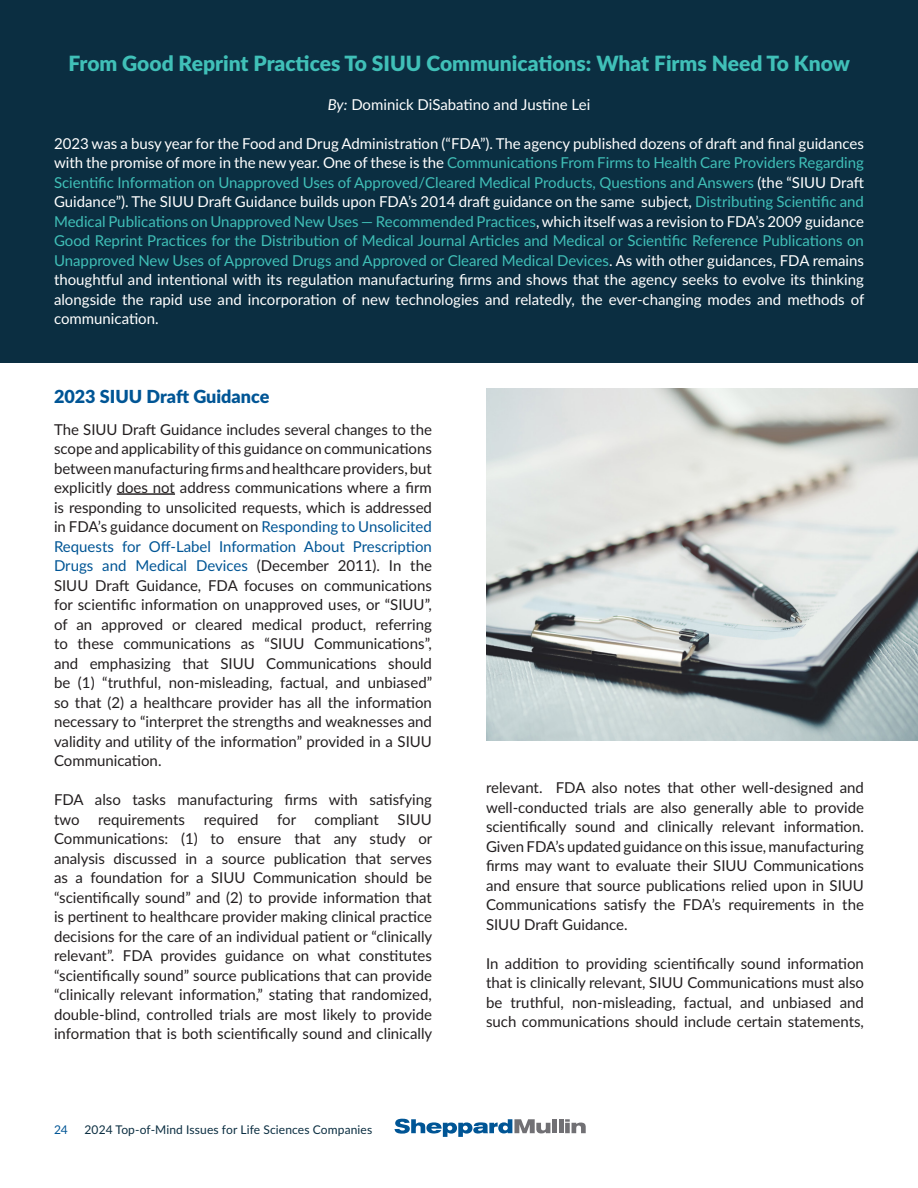
<style>
.page{position:relative;width:918px;height:1188px;background:#fff}
.page>*{position:absolute;margin:0;border:0;box-sizing:border-box;transform-origin:0 0}
.Life_Sciences_Header{font:900 21px "Lato";color:#40c0b8}
.t1{font:900 18px "Lato";color:#005595}
.t2{font:15px/19.5px "Lato";color:#231f20;text-align:justify}
.t3{font:15px/19.5px "Lato";color:#fff;text-align:justify}
.t4{font:12px "Lato";letter-spacing:.01em;color:#0b2e41}
.s1{font-style:italic}
.s2{color:#40c0b8}
.s3{color:#005595}
</style>
<div class="page">
<svg style="left:395px;top:1119px;width:155px;height:18px"></svg>
<div style="left:552px;top:1119px;width:5px;height:14px;background:#717074"></div>
<hr style="left:559px;top:1119px;width:4px;height:14px;background:#717074">
<svg style="left:565px;top:1119px;width:21px;height:14px"></svg>
<div style="left:0;top:0;width:918px;height:363px;background:#0b2e41"></div>
<hr style="left:117px;top:493px;width:58px;height:2px;background:#231f20">
<img style="left:486px;top:389px;width:432px;height:352px">
<p class="Life_Sciences_Header" style="left:68px;top:47px;width:783px">From Good Reprint Practices To SIUU Communications: What Firms Need To Know</p>
<p class="t3" style="left:328px;top:94px;width:264px"><span class="s1">By:</span> Dominick DiSabatino and Justine Lei</p>
<p class="t3" style="left:54px;top:133px;width:812px">2023 was a busy year for the Food and Drug Administration (“FDA”). The agency published dozens of draft and final guidances with the promise of more in the new year. One of these is the <span class="s2">Communications From Firms to Health Care Providers Regarding Scientific Information on Unapproved Uses of Approved/Cleared Medical Products, Questions and Answers</span> (the “SIUU Draft Guidance”). The SIUU Draft Guidance builds upon FDA’s 2014 draft guidance on the same subject, <span class="s2">Distributing Scientific and Medical Publications on Unapproved New Uses — Recommended Practices</span>, which itself was a revision to FDA’s 2009 guidance <span class="s2">Good Reprint Practices for the Distribution of Medical Journal Articles and Medical or Scientific Reference Publications on Unapproved New Uses of Approved Drugs and Approved or Cleared Medical Devices</span>. As with other guidances, FDA remains thoughtful and intentional with its regulation manufacturing firms and shows that the agency seeks to evolve its thinking alongside the rapid use and incorporation of new technologies and relatedly, the ever-changing modes and methods of communication.</p>
<p class="t1" style="left:54px;top:383px;width:217px">2023 SIUU Draft Guidance</p>
<p class="t2" style="left:54px;top:419px;width:380px">The SIUU Draft Guidance includes several changes to the scope and applicability of this guidance on communications between manufacturing firms and healthcare providers, but explicitly does not address communications where a firm is responding to unsolicited requests, which is addressed in FDA’s guidance document on <span class="s3">Responding to Unsolicited Requests for Off-Label Information About Prescription Drugs and Medical Devices</span> (December 2011). In the SIUU Draft Guidance, FDA focuses on communications for scientific information on unapproved uses, or “SIUU”, of an approved or cleared medical product, referring to these communications as “SIUU Communications”, and emphasizing that SIUU Communications should be (1) “truthful, non-misleading, factual, and unbiased” so that (2) a healthcare provider has all the information necessary to “interpret the strengths and weaknesses and validity and utility of the information” provided in a SIUU Communication.</p>
<p class="t2" style="left:54px;top:789px;width:380px">FDA also tasks manufacturing firms with satisfying two requirements required for compliant SIUU Communications: (1) to ensure that any study or analysis discussed in a source publication that serves as a foundation for a SIUU Communication should be “scientifically sound” and (2) to provide information that is pertinent to healthcare provider making clinical practice decisions for the care of an individual patient or “clinically relevant”. FDA provides guidance on what constitutes “scientifically sound” source publications that can provide “clinically relevant information,” stating that randomized, double-blind, controlled trials are most likely to provide information that is both scientifically sound and clinically</p>
<p class="t2" style="left:486px;top:778px;width:379px">relevant. FDA also notes that other well-designed and well-conducted trials are also generally able to provide scientifically sound and clinically relevant information.<br>Given FDA’s updated guidance on this issue, manufacturing firms may want to evaluate their SIUU Communications and ensure that source publications relied upon in SIUU Communications satisfy the FDA’s requirements in the SIUU Draft Guidance.</p>
<p class="t2" style="left:486px;top:953px;width:379px">In addition to providing scientifically sound information that is clinically relevant, SIUU Communications must also be truthful, non-misleading, factual, and unbiased and such communications should include certain statements,</p>
<p class="t4" style="left:54px;top:1121px;width:320px"><span class="s3">24</span> 2024 Top-of-Mind Issues for Life Sciences Companies</p>
</div>
